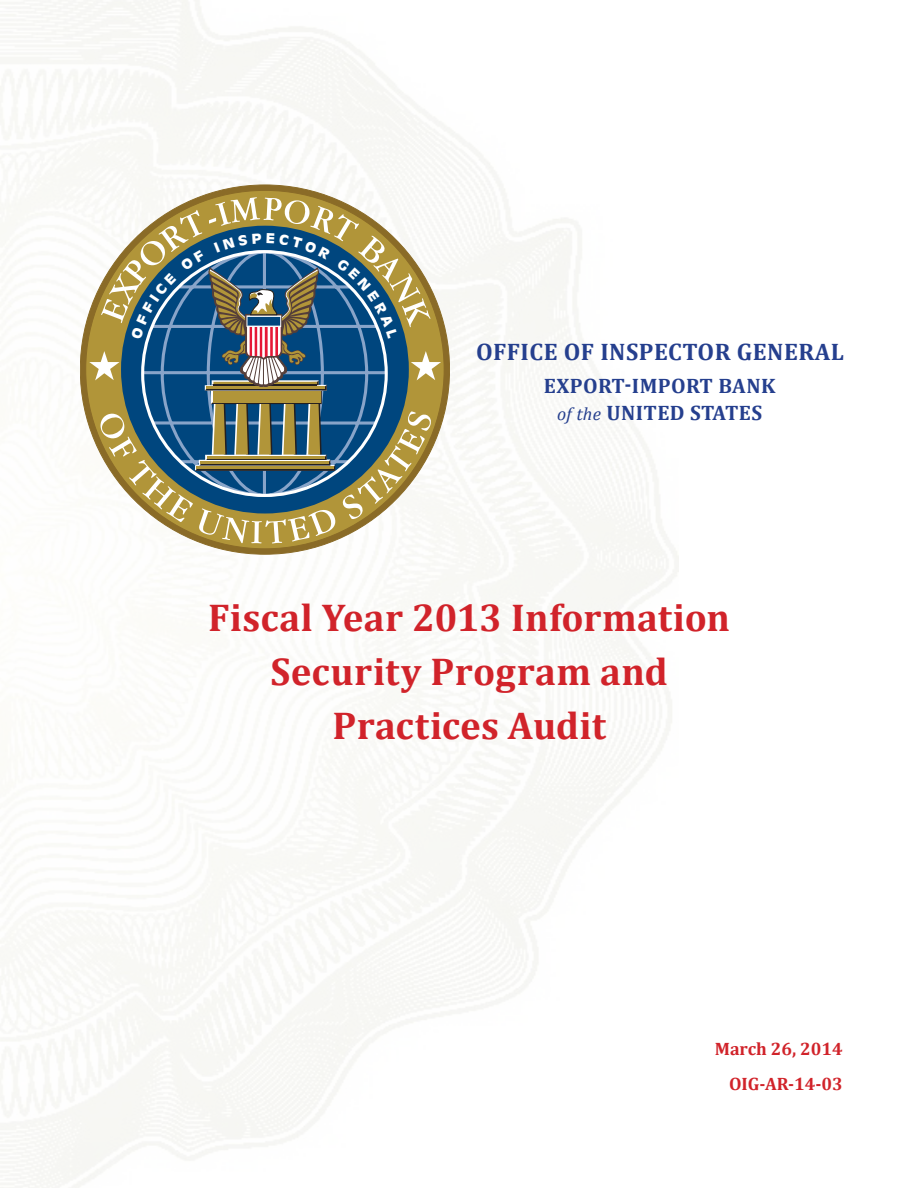
<style>
.page{position:relative;width:918px;height:1188px;background:#fff}
.page>*{position:absolute;margin:0;border:0;box-sizing:border-box;transform-origin:0 0}
.Report_Title{font:700 39px "Cambria";letter-spacing:.005em;color:#d1232a}
.t1{font:700 24px "Cambria";letter-spacing:.02em;color:#253f8e}
.t2{font:700 21px "Cambria";letter-spacing:.02em;color:#253f8e}
.Number_Date_Style{font:700 18px "Cambria";color:#d1232a}
.s1{font-weight:400;font-style:italic;font-size:18px}
</style>
<div class="page">
<img style="left:0;top:0;width:678px;height:1188px">
<svg style="left:80px;top:185px;width:370px;height:369px"></svg>
<svg style="left:89px;top:197px;width:352px;height:346px"></svg>
<p class="t1" style="left:476px;top:335px;width:370px">OFFICE OF INSPECTOR GENERAL</p>
<p class="t2" style="left:544px;top:371px;width:233px">EXPORT-IMPORT BANK</p>
<p class="t2" style="left:557px;top:398px;width:207px"><span class="s1">of the</span> UNITED STATES</p>
<p class="Report_Title" style="left:208px;top:590px;width:523px">Fiscal Year 2013 Information</p>
<p class="Report_Title" style="left:270px;top:644px;width:399px">Security Program and</p>
<p class="Report_Title" style="left:332px;top:698px;width:275px">Practices Audit</p>
<p class="Number_Date_Style" style="left:715px;top:1036px;width:130px">March 26, 2014</p>
<p class="Number_Date_Style" style="left:729px;top:1072px;width:115px">OIG-AR-14-03</p>
</div>
